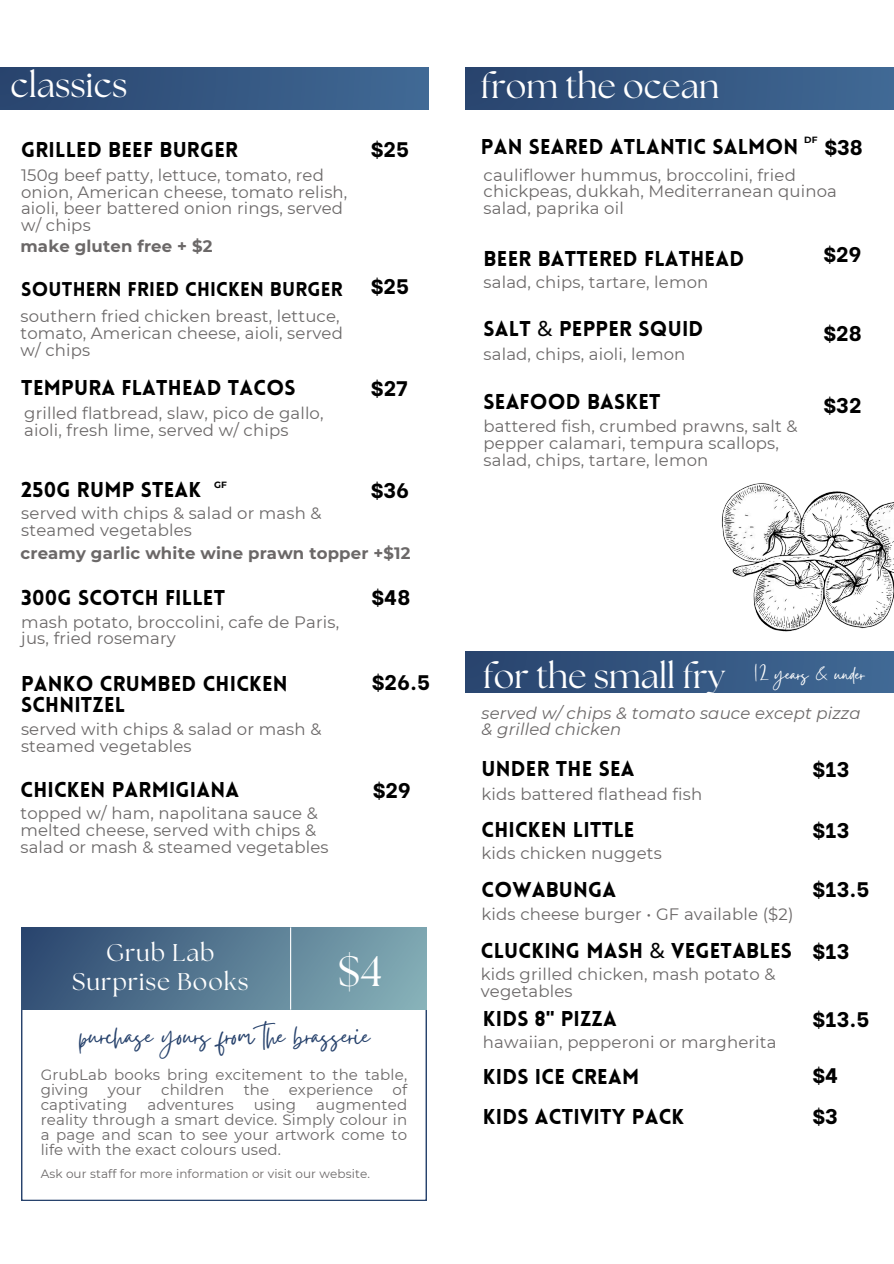
<style>
.page{position:relative;width:894px;height:1264px;background:#fff}
.page>*{position:absolute;margin:0;border:0;box-sizing:border-box;transform-origin:0 0}
.t1{font:42.45px "The Seasons";color:#fff}
.t2{font:34.5px "The Seasons";color:#fff}
.t3{font:34.5px "Gistesy";color:#28436d}
.t4{font:24.15px/29.2px "The Seasons";letter-spacing:.04em;color:#fff;text-align:center}
.t5{font:24px "Gistesy";color:#fff}
.t6{font:900 21px/21.3px "Lovelo";letter-spacing:.01em;color:#000}
.t7{font:800 21px "Be Vietnam";letter-spacing:.01em;color:#000}
.t8{font:900 19.5px "Lovelo";letter-spacing:.01em;color:#000}
.t9{font:16.5px/16.8px "Montserrat";letter-spacing:.01em;color:#6b6868}
.t10{font:700 16.5px "Montserrat";letter-spacing:.01em;color:#6b6868}
.t11{font:italic 16.5px/16.8px "Montserrat";letter-spacing:.01em;color:#6b6868}
.t12{font:15px/15px "Montserrat";letter-spacing:.01em;color:#6b6868}
.t13{font:12px "Montserrat";letter-spacing:.01em;color:#6b6868}
.t14{font:700 9px "Montserrat";color:#000}
.s1{font-family:"Noto Sans";font-weight:400}
</style>
<div class="page">
<div style="left:0;top:68px;width:428px;height:41px;background:linear-gradient(to right,#28446d,#416995)"></div>
<div style="left:465px;top:68px;width:428px;height:41px;background:linear-gradient(to right,#28436d,#416995)"></div>
<div style="left:466px;top:651px;width:427px;height:41px;background:linear-gradient(to right,#28446d,#416995)"></div>
<img style="left:721px;top:483px;width:172px;height:149px">
<svg style="left:21px;top:1009px;width:405px;height:191px"></svg>
<div style="left:21px;top:927px;width:405px;height:82px;background:linear-gradient(to right,#2e4a71,#83adb5)"></div>
<hr style="left:290px;top:927px;width:1px;height:82px;background:#fff">
<h2 class="t2" style="left:11px;top:69px;width:118px">classics</h2>
<h4 class="t2" style="left:480px;top:71px;width:240px">from the ocean</h4>
<h6 class="t6" style="left:21px;top:141px;width:218px">GRILLED BEEF BURGER</h6>
<h5 class="t7" style="left:371px;top:132px;width:40px">$25</h5>
<h4 class="t6" style="left:480px;top:138px;width:319px">PAN SEARED ATLANTIC SALMON</h4>
<h6 class="t14" style="left:804px;top:135px;width:15px">DF</h6>
<h4 class="t7" style="left:824px;top:130px;width:40px">$38</h4>
<h6 class="t9" style="left:21px;top:166px;width:328px">150g beef patty, lettuce, tomato, red onion, American cheese, tomato relish, aioli, beer battered onion rings, served w/ chips</h6>
<h4 class="t10" style="left:20px;top:236px;width:193px">make gluten free + $2</h4>
<h4 class="t8" style="left:21px;top:281px;width:323px">SOUTHERN FRIED CHICKEN BURGER</h4>
<h4 class="t7" style="left:371px;top:269px;width:40px">$25</h4>
<h6 class="t9" style="left:20px;top:308px;width:324px">southern fried chicken breast, lettuce, tomato, American cheese, aioli, served w/ chips</h6>
<h4 class="t6" style="left:21px;top:379px;width:275px">TEMPURA FLATHEAD TACOS</h4>
<h6 class="t7" style="left:371px;top:371px;width:38px">$27</h6>
<h6 class="t9" style="left:24px;top:405px;width:301px">grilled flatbread, slaw, pico de gallo, aioli, fresh lime, served w/ chips</h6>
<h4 class="t14" style="left:214px;top:479px;width:14px">GF</h4>
<h4 class="t6" style="left:21px;top:481px;width:181px">250G RUMP STEAK</h4>
<h4 class="t7" style="left:371px;top:473px;width:39px">$36</h4>
<h4 class="t9" style="left:21px;top:505px;width:302px">served with chips &amp; salad or mash &amp; steamed vegetables</h4>
<h4 class="t10" style="left:20px;top:543px;width:391px">creamy garlic white wine prawn topper +$12</h4>
<h6 class="t6" style="left:21px;top:588px;width:205px">300G SCOTCH FILLET</h6>
<h1 class="t7" style="left:371px;top:579px;width:40px">$48</h1>
<h3 class="t9" style="left:21px;top:613px;width:319px">mash potato, broccolini, cafe de Paris, jus, fried rosemary</h3>
<p class="t6" style="left:21px;top:674px;width:268px">PANKO CRUMBED CHICKEN<br>SCHNITZEL</p>
<h6 class="t7" style="left:372px;top:664px;width:59px">$26.5</h6>
<h4 class="t9" style="left:21px;top:721px;width:302px">served with chips &amp; salad or mash &amp; steamed vegetables</h4>
<h4 class="t6" style="left:20px;top:781px;width:220px">CHICKEN PARMIGIANA</h4>
<h5 class="t7" style="left:372px;top:772px;width:39px">$29</h5>
<h4 class="t9" style="left:20px;top:804px;width:309px">topped w/ ham, napolitana sauce &amp; melted cheese, served with chips &amp; salad or mash &amp; steamed vegetables</h4>
<h4 class="t4" style="left:72px;top:939px;width:178px">Grub Lab<br>Surprise Books</h4>
<h4 class="t1" style="left:337px;top:951px;width:46px">$4</h4>
<h6 class="t3" style="left:79px;top:1011px;width:292px">purchase yours from the brasserie</h6>
<h6 class="t12" style="left:41px;top:1067px;width:368px">GrubLab books bring excitement to the table, giving</h6>
<h6 class="t12" style="left:108px;top:1082px;width:36px">your</h6>
<h6 class="t12" style="left:161px;top:1082px;width:65px">children</h6>
<h6 class="t12" style="left:244px;top:1082px;width:27px">the</h6>
<h6 class="t12" style="left:288px;top:1082px;width:86px">experience</h6>
<h6 class="t12" style="left:392px;top:1082px;width:16px">of</h6>
<h6 class="t12" style="left:41px;top:1097px;width:88px">captivating</h6>
<h6 class="t12" style="left:147px;top:1097px;width:88px">adventures</h6>
<h6 class="t12" style="left:254px;top:1097px;width:44px">using</h6>
<h6 class="t12" style="left:41px;top:1097px;width:368px;text-align:justify;text-indent:275px">augmented reality through a smart device. Simply colour in a page and scan to see your artwork come to life with the exact colours used.</h6>
<h4 class="t13" style="left:41px;top:1166px;width:331px">Ask our staff for more information or visit our website.</h4>
<h4 class="t9" style="left:483px;top:166px;width:355px">cauliflower hummus, broccolini, fried chickpeas, dukkah, Mediterranean quinoa salad, paprika oil</h4>
<h4 class="t6" style="left:483px;top:250px;width:262px">BEER BATTERED FLATHEAD</h4>
<h6 class="t7" style="left:823px;top:237px;width:39px">$29</h6>
<h4 class="t9" style="left:483px;top:273px;width:226px">salad, chips, tartare, lemon</h4>
<h4 class="t6" style="left:483px;top:320px;width:221px">SALT <span class="s1">&amp;</span> PEPPER SQUID</h4>
<h6 class="t7" style="left:823px;top:316px;width:40px">$28</h6>
<h4 class="t9" style="left:483px;top:345px;width:203px">salad, chips, aioli, lemon</h4>
<h4 class="t6" style="left:483px;top:393px;width:178px">SEAFOOD BASKET</h4>
<h4 class="t7" style="left:823px;top:388px;width:40px">$32</h4>
<h4 class="t9" style="left:483px;top:417px;width:315px">battered fish, crumbed prawns, salt &amp; pepper calamari, tempura scallops, salad, chips, tartare, lemon</h4>
<h2 class="t2" style="left:483px;top:660px;width:243px">for the small fry</h2>
<h4 class="t5" style="left:754px;top:658px;width:111px">12 years &amp; under</h4>
<h6 class="t11" style="left:481px;top:704px;width:380px">served w/ chips &amp; tomato sauce except pizza &amp; grilled chicken</h6>
<h6 class="t6" style="left:481px;top:760px;width:154px">UNDER THE SEA</h6>
<p class="t7" style="left:812px;top:752px;width:38px">$13</p>
<h4 class="t9" style="left:481px;top:786px;width:222px">kids battered flathead fish</h4>
<h2 class="t6" style="left:481px;top:820px;width:154px">CHICKEN LITTLE</h2>
<h4 class="t7" style="left:812px;top:812px;width:38px">$13</h4>
<h6 class="t9" style="left:481px;top:844px;width:182px">kids chicken nuggets</h6>
<h4 class="t6" style="left:481px;top:880px;width:136px">COWABUNGA</h4>
<p class="t7" style="left:812px;top:872px;width:58px">$13.5</p>
<h4 class="t9" style="left:481px;top:906px;width:313px">kids cheese burger • GF available ($2)</h4>
<h6 class="t6" style="left:480px;top:941px;width:312px">CLUCKING MASH <span class="s1">&amp;</span> VEGETABLES</h6>
<h4 class="t7" style="left:812px;top:933px;width:38px">$13</h4>
<h4 class="t9" style="left:480px;top:965px;width:296px">kids grilled chicken, mash potato &amp; vegetables</h4>
<h4 class="t6" style="left:483px;top:1009px;width:135px">KIDS 8" PIZZA</h4>
<h6 class="t7" style="left:812px;top:1002px;width:58px">$13.5</h6>
<p class="t9" style="left:483px;top:1033px;width:295px">hawaiian, pepperoni or margherita</p>
<h3 class="t6" style="left:483px;top:1067px;width:158px">KIDS ICE CREAM</h3>
<h2 class="t7" style="left:812px;top:1058px;width:27px">$4</h2>
<h6 class="t6" style="left:483px;top:1108px;width:203px">KIDS ACTIVITY PACK</h6>
<h4 class="t7" style="left:812px;top:1099px;width:27px">$3</h4>
</div>
